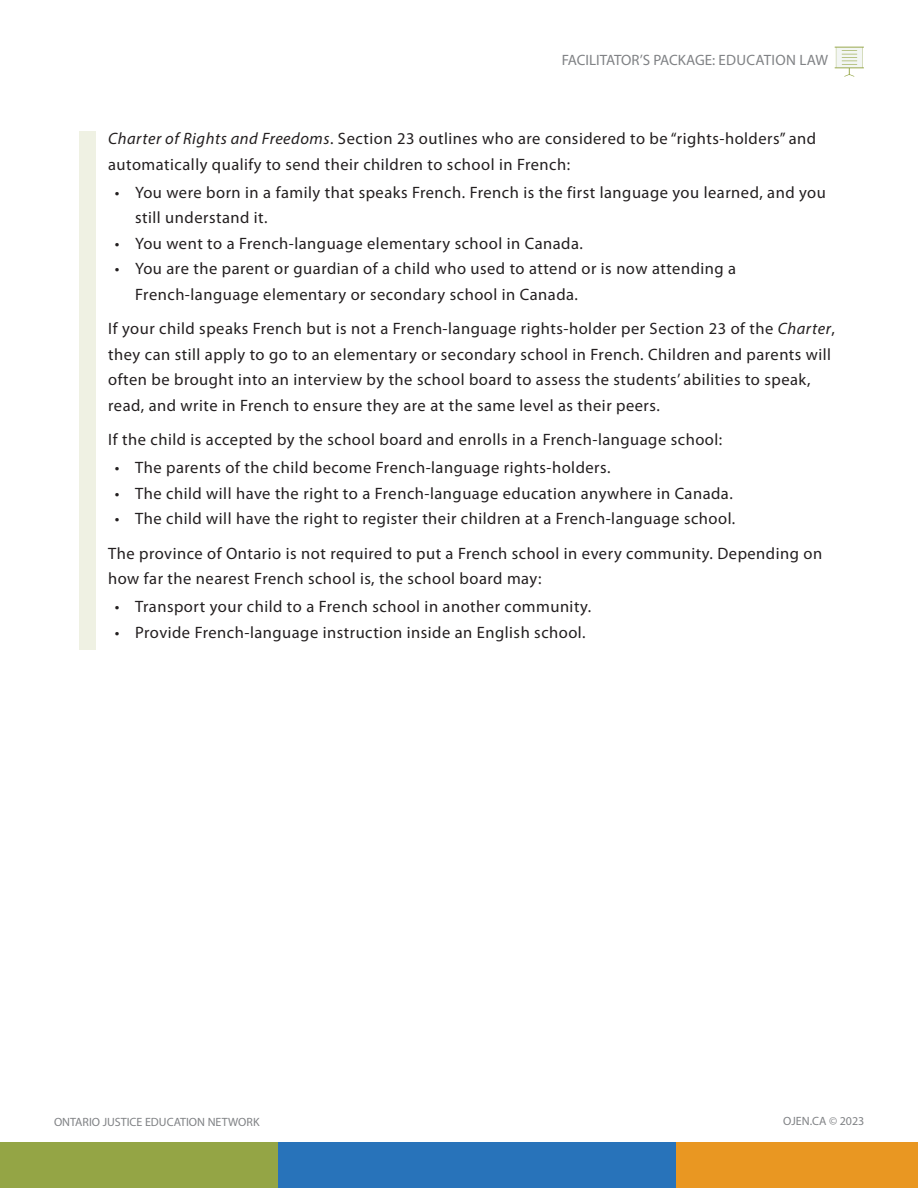
<style>
.page{position:relative;width:918px;height:1188px;background:#fff}
.page>*{position:absolute;margin:0;border:0;box-sizing:border-box;transform-origin:0 0}
.Scenario_answers_bas{font:16.5px/25.5px "Myriad Pro";letter-spacing:.03em;color:#231f20}
.Document_title_water{font:15px "Myriad Pro";color:#808285}
.t1{font:12px "Myriad Pro";color:#808285}
.s1{font-style:italic}
</style>
<div class="page">
<div style="left:0;top:1142px;width:295px;height:46px;background:#94a545"></div>
<div style="left:658px;top:1142px;width:260px;height:46px;background:#e99722"></div>
<div style="left:278px;top:1142px;width:397px;height:46px;background:#2873ba"></div>
<div style="left:79px;top:132px;width:17px;height:518px;background:#eff1e3"></div>
<svg style="left:835px;top:47px;width:29px;height:30px"></svg>
<p class="Document_title_water" style="left:562px;top:51px;width:268px">FACILITATOR’S PACKAGE: EDUCATION LAW</p>
<p class="Scenario_answers_bas" style="left:108px;top:126px;width:709px"><span class="s1">Charter of Rights and Freedoms</span>. Section 23 outlines who are considered to be “rights-holders” and automatically qualify to send their children to school in French:</p>
<p class="Scenario_answers_bas" style="left:135px;top:179px;width:692px;text-indent:-20px">• You were born in a family that speaks French. French is the first language you learned, and you still understand it.</p>
<p class="Scenario_answers_bas" style="left:115px;top:230px;width:469px">• You went to a French-language elementary school in Canada.</p>
<p class="Scenario_answers_bas" style="left:135px;top:256px;width:602px;text-indent:-20px">• You are the parent or guardian of a child who used to attend or is now attending a<br>French-language elementary or secondary school in Canada.</p>
<p class="Scenario_answers_bas" style="left:108px;top:316px;width:728px">If your child speaks French but is not a French-language rights-holder per Section 23 of the <span class="s1">Charter</span>, they can still apply to go to an elementary or secondary school in French. Children and parents will often be brought into an interview by the school board to assess the students’ abilities to speak, read, and write in French to ensure they are at the same level as their peers.</p>
<p class="Scenario_answers_bas" style="left:108px;top:427px;width:616px">If the child is accepted by the school board and enrolls in a French-language school:</p>
<p class="Scenario_answers_bas" style="left:115px;top:455px;width:497px">• The parents of the child become French-language rights-holders.</p>
<p class="Scenario_answers_bas" style="left:115px;top:480px;width:619px">• The child will have the right to a French-language education anywhere in Canada.</p>
<p class="Scenario_answers_bas" style="left:115px;top:506px;width:622px">• The child will have the right to register their children at a French-language school.</p>
<p class="Scenario_answers_bas" style="left:108px;top:540px;width:715px">The province of Ontario is not required to put a French school in every community. Depending on how far the nearest French school is, the school board may:</p>
<p class="Scenario_answers_bas" style="left:115px;top:594px;width:478px">• Transport your child to a French school in another community.</p>
<p class="Scenario_answers_bas" style="left:115px;top:619px;width:472px">• Provide French-language instruction inside an English school.</p>
<p class="t1" style="left:54px;top:1115px;width:207px">ONTARIO JUSTICE EDUCATION NETWORK</p>
<p class="t1" style="left:783px;top:1114px;width:83px">OJEN.CA © 2023</p>
</div>
